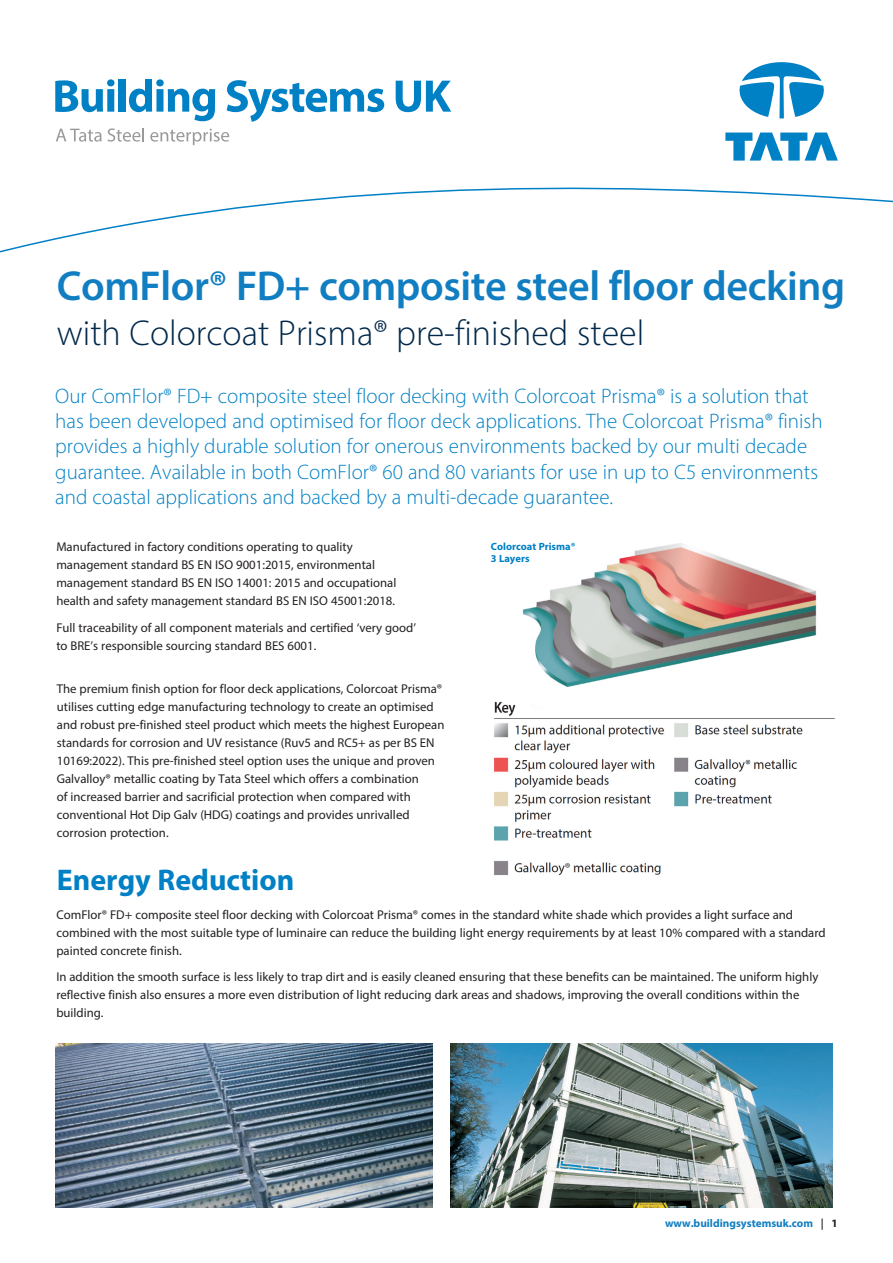
<style>
.page{position:relative;width:893px;height:1263px;background:#fff}
.page>*{position:absolute;margin:0;border:0;box-sizing:border-box;transform-origin:0 0}
.t1{font:600 42px "Myriad Pro";letter-spacing:-.01em;color:#127ec2}
.t2{font:300 36px "Myriad Pro";color:#00284a}
.t3{font:700 30px "Myriad Pro";color:#0080c5}
.t4{font:300 21px/25.2px "Myriad Pro";color:#0080c5}
.F_cov_-_Heading__40pt{font:12.75px/18px "Myriad Pro";color:#231f20}
.t5{font:700 11.25px "Myriad Pro";color:#127ec2}
.t6{font:700 10.5px/12.6px "Myriad Pro";color:#0080c5}
.s1{font-weight:600;color:#231f20}
.s2{color:#231f20}
</style>
<div class="page">
<img style="left:494px;top:543px;width:341px;height:333px">
<img style="left:55px;top:1044px;width:378px;height:164px">
<img style="left:450px;top:1044px;width:383px;height:164px">
<svg style="left:739px;top:62px;width:85px;height:56px"></svg>
<svg style="left:725px;top:133px;width:113px;height:27px"></svg>
<svg style="left:56px;top:129px;width:46px;height:13px"></svg>
<svg style="left:108px;top:128px;width:36px;height:14px"></svg>
<svg style="left:150px;top:129px;width:79px;height:16px"></svg>
<svg style="left:55px;top:79px;width:59px;height:33px"></svg>
<div style="left:119px;top:79px;width:7px;height:33px;background:#0080c5"></div>
<svg style="left:129px;top:79px;width:86px;height:42px"></svg>
<svg style="left:227px;top:80px;width:157px;height:42px"></svg>
<svg style="left:396px;top:81px;width:55px;height:31px"></svg>
<svg style="left:0;top:187px;width:893px;height:66px"></svg>
<p class="t1" style="left:57px;top:259px;width:790px">ComFlor® FD+ composite steel floor decking</p>
<p class="t2" style="left:57px;top:311px;width:589px">with Colorcoat Prisma® pre-finished steel</p>
<p class="t4" style="left:55px;top:383px;width:769px">Our ComFlor® FD+ composite steel floor decking with Colorcoat Prisma® is a solution that has been developed and optimised for floor deck applications. The Colorcoat Prisma® finish provides a highly durable solution for onerous environments backed by our multi decade guarantee. Available in both ComFlor® 60 and 80 variants for use in up to C5 environments and coastal applications and backed by a multi-decade guarantee.</p>
<p class="F_cov_-_Heading__40pt" style="left:56px;top:538px;width:341px">Manufactured in factory conditions operating to quality management standard BS EN ISO 9001:2015, environmental management standard BS EN ISO 14001: 2015 and occupational health and safety management standard BS EN ISO 45001:2018.</p>
<p class="F_cov_-_Heading__40pt" style="left:56px;top:618px;width:361px">Full traceability of all component materials and certified ‘very good’ to BRE’s responsible sourcing standard BES 6001.</p>
<p class="t6" style="left:491px;top:539px;width:86px">Colorcoat Prisma®<br>3 Layers</p>
<p class="F_cov_-_Heading__40pt" style="left:57px;top:679px;width:389px">The premium finish option for floor deck applications, Colorcoat Prisma® utilises cutting edge manufacturing technology to create an optimised and robust pre-finished steel product which meets the highest European standards for corrosion and UV resistance (Ruv5 and RC5+ as per BS EN 10169:2022). This pre-finished steel option uses the unique and proven Galvalloy® metallic coating by Tata Steel which offers a combination<br>of increased barrier and sacrificial protection when compared with conventional Hot Dip Galv (HDG) coatings and provides unrivalled corrosion protection.</p>
<p class="t3" style="left:57px;top:861px;width:239px">Energy Reduction</p>
<p class="F_cov_-_Heading__40pt" style="left:56px;top:905px;width:771px">ComFlor® FD+ composite steel floor decking with Colorcoat Prisma® comes in the standard white shade which provides a light surface and combined with the most suitable type of luminaire can reduce the building light energy requirements by at least 10% compared with a standard painted concrete finish.</p>
<p class="F_cov_-_Heading__40pt" style="left:56px;top:968px;width:764px">In addition the smooth surface is less likely to trap dirt and is easily cleaned ensuring that these benefits can be maintained. The uniform highly reflective finish also ensures a more even distribution of light reducing dark areas and shadows, improving the overall conditions within the building.</p>
<p class="t5" style="left:665px;top:1216px;width:174px">www.buildingsystemsuk.com <span class="s1">|</span> <span class="s2">1</span></p>
</div>
